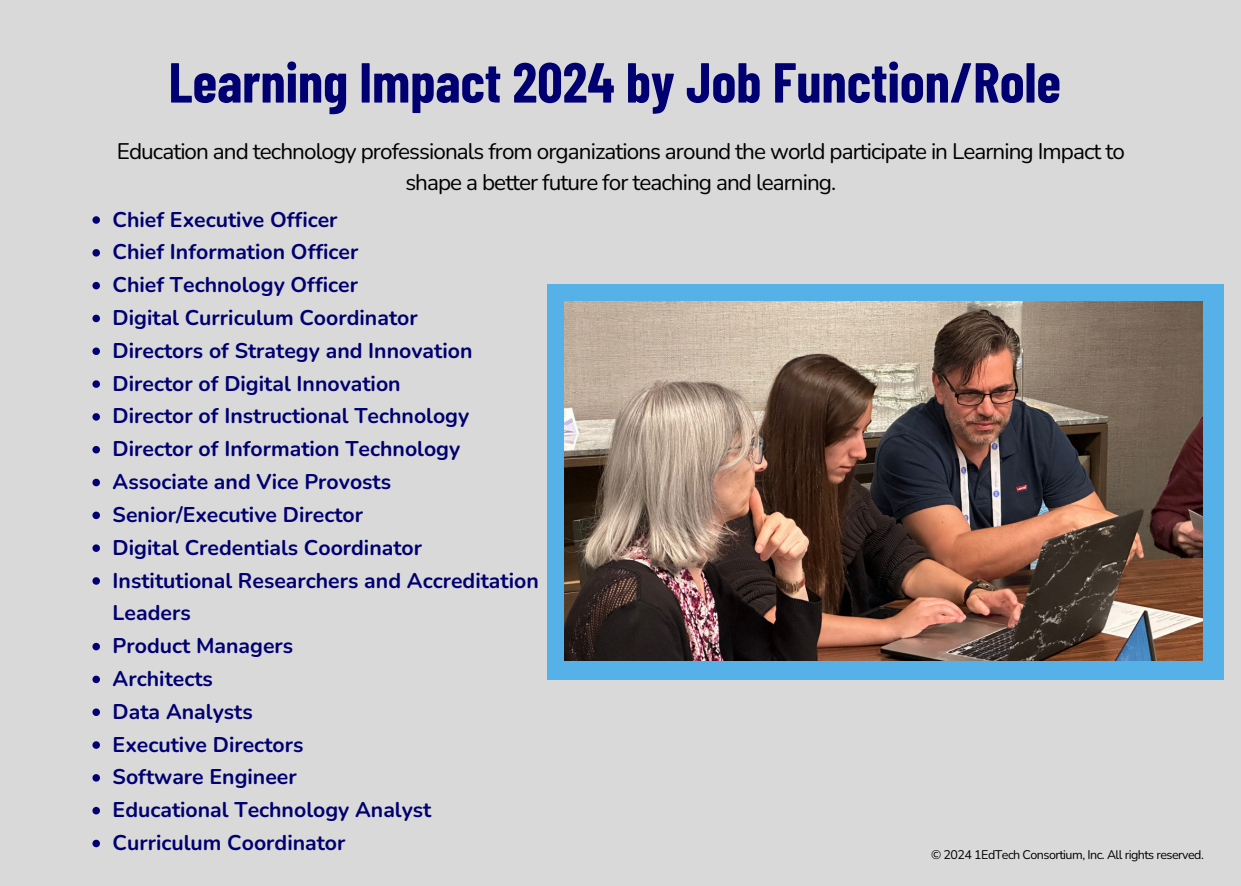
<style>
.page{position:relative;width:1241px;height:886px;background:#fff}
.page>*{position:absolute;margin:0;border:0;box-sizing:border-box;transform-origin:0 0}
.t1{font:700 56.25px "Barlow Condensed";color:#000072}
.t2{font:22.5px/31px "Nunito";letter-spacing:-.04em;color:#000;text-align:center}
.t3{font:700 21.25px/32.8px "Nunito";color:#000072}
.t4{font:12.5px "Nunito";letter-spacing:-.04em;color:#000}
</style>
<div class="page">
<div style="left:0;top:0;width:1240px;height:886px;background:#d9d9d9"></div>
<div style="left:547px;top:284px;width:676px;height:395px;background:#55b1e8"></div>
<img style="left:564px;top:301px;width:637px;height:359px">
<svg style="left:92px;top:216px;width:8px;height:8px"></svg>
<svg style="left:92px;top:249px;width:8px;height:8px"></svg>
<svg style="left:92px;top:282px;width:8px;height:7px"></svg>
<svg style="left:92px;top:315px;width:8px;height:7px"></svg>
<svg style="left:92px;top:347px;width:8px;height:8px"></svg>
<svg style="left:92px;top:380px;width:8px;height:8px"></svg>
<svg style="left:92px;top:413px;width:8px;height:8px"></svg>
<svg style="left:92px;top:446px;width:8px;height:7px"></svg>
<svg style="left:92px;top:479px;width:8px;height:7px"></svg>
<svg style="left:92px;top:512px;width:8px;height:7px"></svg>
<svg style="left:92px;top:544px;width:8px;height:8px"></svg>
<svg style="left:92px;top:577px;width:8px;height:8px"></svg>
<svg style="left:92px;top:643px;width:8px;height:7px"></svg>
<svg style="left:92px;top:676px;width:8px;height:7px"></svg>
<svg style="left:92px;top:708px;width:8px;height:8px"></svg>
<svg style="left:92px;top:741px;width:8px;height:8px"></svg>
<svg style="left:92px;top:774px;width:8px;height:8px"></svg>
<svg style="left:92px;top:807px;width:8px;height:7px"></svg>
<svg style="left:92px;top:840px;width:8px;height:7px"></svg>
<h2 class="t1" style="left:169px;top:46px;width:893px">Learning Impact 2024 by Job Function/Role</h2>
<p class="t2" style="left:117px;top:137px;width:1009px">Education and technology professionals from organizations around the world participate in Learning Impact to shape a better future for teaching and learning.</p>
<p class="t3" style="left:113px;top:203px;width:226px">Chief Executive Officer</p>
<p class="t3" style="left:113px;top:236px;width:247px">Chief Information Officer</p>
<p class="t3" style="left:113px;top:269px;width:247px">Chief Technology Officer</p>
<p class="t3" style="left:113px;top:302px;width:306px">Digital Curriculum Coordinator</p>
<p class="t3" style="left:113px;top:334px;width:361px">Directors of Strategy and Innovation</p>
<p class="t3" style="left:113px;top:367px;width:289px">Director of Digital Innovation</p>
<p class="t3" style="left:113px;top:400px;width:358px">Director of Instructional Technology</p>
<p class="t3" style="left:113px;top:433px;width:349px">Director of Information Technology</p>
<p class="t3" style="left:113px;top:466px;width:280px">Associate and Vice Provosts</p>
<p class="t3" style="left:113px;top:499px;width:252px">Senior/Executive Director</p>
<p class="t3" style="left:113px;top:531px;width:311px">Digital Credentials Coordinator</p>
<p class="t3" style="left:113px;top:564px;width:427px">Institutional Researchers and Accreditation<br>Leaders</p>
<p class="t3" style="left:113px;top:630px;width:182px">Product Managers</p>
<p class="t3" style="left:113px;top:663px;width:102px">Architects</p>
<p class="t3" style="left:113px;top:695px;width:142px">Data Analysts</p>
<p class="t3" style="left:113px;top:728px;width:192px">Executive Directors</p>
<p class="t3" style="left:113px;top:761px;width:185px">Software Engineer</p>
<p class="t3" style="left:113px;top:794px;width:320px">Educational Technology Analyst</p>
<p class="t3" style="left:113px;top:827px;width:234px">Curriculum Coordinator</p>
<p class="t4" style="left:931px;top:847px;width:274px">© 2024 1EdTech Consortium, Inc. All rights reserved.</p>
</div>
